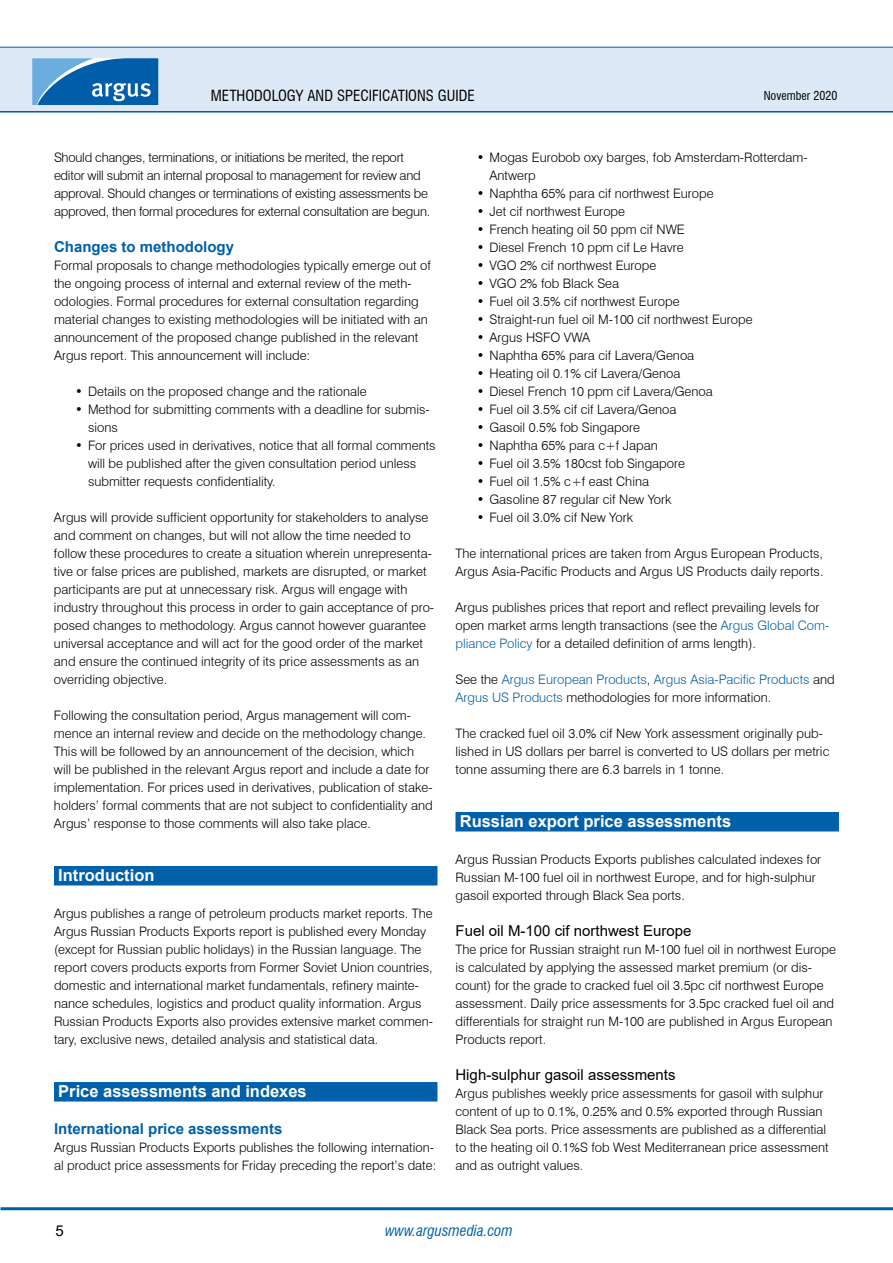
<style>
.page{position:relative;width:893px;height:1263px;background:#fff}
.page>*{position:absolute;margin:0;border:0;box-sizing:border-box;transform-origin:0 0}
.t1{font:700 16.5px "Arial";color:#fff}
.t2{font:15px "Arial";color:#000}
.t3{font:700 15px "Arial";color:#0060a9}
.t4{font:condensed 15px "Swiss 721 BT";color:#000}
.t5{font:italic condensed 15px "Swiss 721 BT";color:#0060a9}
.t6{font:300 13.05px/18px "Swiss 721 BT";color:#000}
.t7{font:300 13.05px/18px "Swiss 721 BT";letter-spacing:-.02em;color:#000}
.t8{font:300 13.05px/18px "Swiss 721 BT";color:#0060a9}
.t9{font:condensed 12px "Swiss 721 BT";color:#000}
.s1{color:#0060a9}
.s2{color:#000}
</style>
<div class="page">
<hr style="left:0;top:110px;width:893px;height:3px;background:#0060a9">
<div style="left:0;top:47px;width:893px;height:64px;background:#dee9f7"></div>
<hr style="left:0;top:47px;width:893px;height:1px;background:#0060a9">
<hr style="left:1px;top:1207px;width:892px;height:3px;background:#0060a9">
<svg style="left:32px;top:58px;width:126px;height:47px;background:#3380be"></svg>
<div style="left:54px;top:866px;width:383px;height:19px;background:#0060a9"></div>
<div style="left:54px;top:1082px;width:383px;height:19px;background:#0060a9"></div>
<div style="left:455px;top:812px;width:384px;height:19px;background:#0060a9"></div>
<p class="t4" style="left:211px;top:86px;width:264px">METHODOLOGY AND SPECIFICATIONS GUIDE</p>
<p class="t9" style="left:764px;top:88px;width:75px">NOVEMBER 2020</p>
<p class="t7" style="left:54px;top:148px;width:378px">Should changes, terminations, or initiations be merited, the report editor will submit an internal proposal to management for review and approval. Should changes or terminations of existing assessments be approved, then formal procedures for external consultation are begun.</p>
<p class="t3" style="left:54px;top:236px;width:182px">Changes to methodology</p>
<p class="t6" style="left:54px;top:256px;width:379px">Formal proposals to change methodologies typically emerge out of the ongoing process of internal and external review of the meth&shy;odologies. Formal procedures for external consultation regarding material changes to existing methodologies will be initiated with an announcement of the proposed change published in the relevant Argus report. This announcement will include:</p>
<p class="t6" style="left:75px;top:382px;width:293px">• Details on the proposed change and the rationale</p>
<p class="t6" style="left:88px;top:400px;width:343px;text-indent:-13px">• Method for submitting comments with a deadline for submis&shy;sions</p>
<p class="t6" style="left:88px;top:436px;width:349px;text-indent:-13px">• For prices used in derivatives, notice that all formal comments will be published after the given consultation period unless submitter requests confidentiality.</p>
<p class="t6" style="left:54px;top:508px;width:382px">Argus will provide sufficient opportunity for stakeholders to analyse and comment on changes, but will not allow the time needed to follow these procedures to create a situation wherein unrepresenta&shy;tive or false prices are published, markets are disrupted, or market participants are put at unnecessary risk. Argus will engage with industry throughout this process in order to gain acceptance of pro&shy;posed changes to methodology. Argus cannot however guarantee universal acceptance and will act for the good order of the market and ensure the continued integrity of its price assessments as an overriding objective.</p>
<p class="t6" style="left:54px;top:706px;width:380px">Following the consultation period, Argus management will com&shy;mence an internal review and decide on the methodology change.<br>This will be followed by an announcement of the decision, which will be published in the relevant Argus report and include a date for implementation. For prices used in derivatives, publication of stake&shy;holders’ formal comments that are not subject to confidentiality and Argus’ response to those comments will also take place.</p>
<p class="t1" style="left:58px;top:864px;width:98px">Introduction</p>
<p class="t6" style="left:54px;top:904px;width:381px">Argus publishes a range of petroleum products market reports. The Argus Russian Products Exports report is published every Monday (except for Russian public holidays) in the Russian language. The report covers products exports from Former Soviet Union countries, domestic and international market fundamentals, refinery mainte&shy;nance schedules, logistics and product quality information. Argus Russian Products Exports also provides extensive market commen&shy;tary, exclusive news, detailed analysis and statistical data.</p>
<p class="t1" style="left:58px;top:1080px;width:250px">Price assessments and indexes</p>
<p class="t3" style="left:54px;top:1118px;width:230px">International price assessments</p>
<p class="t6" style="left:54px;top:1138px;width:384px">Argus Russian Products Exports publishes the following internation&shy;al product price assessments for Friday preceding the report’s date:</p>
<p class="t6" style="left:489px;top:148px;width:320px;text-indent:-13px">• Mogas Eurobob oxy barges, fob Amsterdam-Rotterdam-<br>Antwerp</p>
<p class="t6" style="left:477px;top:184px;width:238px">• Naphtha 65% para cif northwest Europe</p>
<p class="t6" style="left:477px;top:202px;width:150px">• Jet cif northwest Europe</p>
<p class="t6" style="left:477px;top:220px;width:210px">• French heating oil 50 ppm cif NWE</p>
<p class="t6" style="left:477px;top:238px;width:208px">• Diesel French 10 ppm cif Le Havre</p>
<p class="t6" style="left:477px;top:256px;width:181px">• VGO 2% cif northwest Europe</p>
<p class="t6" style="left:477px;top:274px;width:144px">• VGO 2% fob Black Sea</p>
<p class="t6" style="left:477px;top:292px;width:204px">• Fuel oil 3.5% cif northwest Europe</p>
<p class="t6" style="left:477px;top:310px;width:277px">• Straight-run fuel oil M-100 cif northwest Europe</p>
<p class="t6" style="left:477px;top:328px;width:115px">• Argus HSFO VWA</p>
<p class="t6" style="left:477px;top:346px;width:219px">• Naphtha 65% para cif Lavera/Genoa</p>
<p class="t6" style="left:477px;top:364px;width:205px">• Heating oil 0.1% cif Lavera/Genoa</p>
<p class="t6" style="left:477px;top:382px;width:238px">• Diesel French 10 ppm cif Lavera/Genoa</p>
<p class="t6" style="left:477px;top:400px;width:201px">• Fuel oil 3.5% cif cif Lavera/Genoa</p>
<p class="t6" style="left:477px;top:418px;width:165px">• Gasoil 0.5% fob Singapore</p>
<p class="t6" style="left:477px;top:436px;width:183px">• Naphtha 65% para c+f Japan</p>
<p class="t6" style="left:477px;top:454px;width:210px">• Fuel oil 3.5% 180cst fob Singapore</p>
<p class="t6" style="left:477px;top:472px;width:174px">• Fuel oil 1.5% c+f east China</p>
<p class="t6" style="left:477px;top:490px;width:196px">• Gasoline 87 regular cif New York</p>
<p class="t6" style="left:477px;top:508px;width:158px">• Fuel oil 3.0% cif New York</p>
<p class="t6" style="left:455px;top:544px;width:369px">The international prices are taken from Argus European Products,<br>Argus Asia-Pacific Products and Argus US Products daily reports.</p>
<p class="t6" style="left:455px;top:598px;width:375px">Argus publishes prices that report and reflect prevailing levels for open market arms length transactions (see the <span class="s1">Argus Global Com&shy;pliance Policy</span> for a detailed definition of arms length).</p>
<p class="t8" style="left:455px;top:670px;width:381px"><span class="s2">See the</span> Argus European Products<span class="s2">,</span> Argus Asia-Pacific Products <span class="s2">and<br></span>Argus US Products <span class="s2">methodologies for more information.</span></p>
<p class="t6" style="left:455px;top:724px;width:375px">The cracked fuel oil 3.0% cif New York assessment originally pub&shy;lished in US dollars per barrel is converted to US dollars per metric tonne assuming there are 6.3 barrels in 1 tonne.</p>
<p class="t1" style="left:460px;top:810px;width:273px">Russian export price assessments</p>
<p class="t6" style="left:455px;top:850px;width:367px">Argus Russian Products Exports publishes calculated indexes for<br>Russian M-100 fuel oil in northwest Europe, and for high-sulphur gasoil exported through Black Sea ports.</p>
<p class="t2" style="left:455px;top:920px;width:237px">Fuel oil M-100 cif northwest Europe</p>
<p class="t6" style="left:455px;top:940px;width:382px">The price for Russian straight run M-100 fuel oil in northwest Europe is calculated by applying the assessed market premium (or dis&shy;count) for the grade to cracked fuel oil 3.5pc cif northwest Europe assessment. Daily price assessments for 3.5pc cracked fuel oil and differentials for straight run M-100 are published in Argus European Products report.</p>
<p class="t2" style="left:455px;top:1064px;width:222px">High-sulphur gasoil assessments</p>
<p class="t6" style="left:455px;top:1084px;width:375px">Argus publishes weekly price assessments for gasoil with sulphur content of up to 0.1%, 0.25% and 0.5% exported through Russian Black Sea ports. Price assessments are published as a differential to the heating oil 0.1%S fob West Mediterranean price assessment and as outright values.</p>
<p class="t2" style="left:55px;top:1220px;width:10px">5</p>
<p class="t5" style="left:385px;top:1221px;width:129px">www.argusmedia.com</p>
</div>
